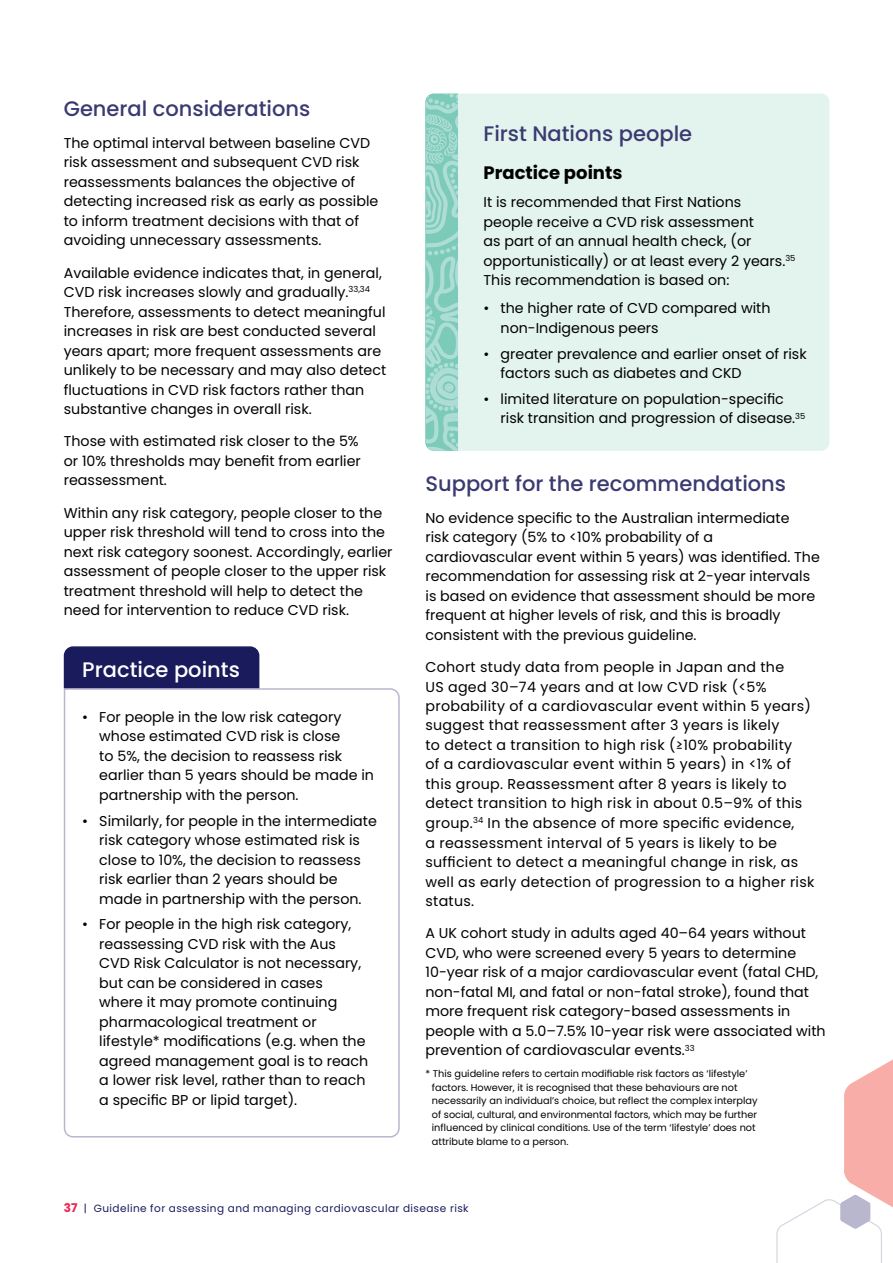
<style>
.page{position:relative;width:893px;height:1263px;background:#fff}
.page>*{position:absolute;margin:0;border:0;box-sizing:border-box;transform-origin:0 0}
.t1{font:500 21px "Poppins";color:#3b3a71}
.t2{font:500 21px "Poppins";color:#fff}
.t3{font:700 18px "Poppins";color:#000}
.t4{font:14.25px/19.5px "Poppins";color:#000}
.t5{font:14.25px/19.5px "Poppins";letter-spacing:.02em;color:#000}
.t6{font:10.5px "Poppins";letter-spacing:.04em;color:#191b5c}
.t7{font:9.75px/13.5px "Poppins";color:#000}
.s1{font-weight:700;font-size:12px;color:#ee2452}
</style>
<div class="page">
<div style="left:425px;top:94px;width:404px;height:357px;background:#e3f3ed;border-radius:9px"></div>
<svg style="left:425px;top:94px;width:33px;height:357px;background:#93d3c5"></svg>
<svg style="left:63px;top:688px;width:337px;height:450px"></svg>
<svg style="left:776px;top:1059px;width:117px;height:204px"></svg>
<div style="left:63px;top:646px;width:197px;height:43px;background:#191b5c"></div>
<h1 class="t1" style="left:64px;top:96px;width:248px">General considerations</h1>
<p class="t4" style="left:64px;top:133px;width:316px">The optimal interval between baseline CVD risk assessment and subsequent CVD risk reassessments balances the objective of detecting increased risk as early as possible to inform treatment decisions with that of avoiding unnecessary assessments.</p>
<p class="t4" style="left:64px;top:263px;width:324px">Available evidence indicates that, in general, CVD risk increases slowly and gradually.<sup>33,34<br></sup>Therefore, assessments to detect meaningful increases in risk are best conducted several years apart; more frequent assessments are unlikely to be necessary and may also detect fluctuations in CVD risk factors rather than substantive changes in overall risk.</p>
<p class="t4" style="left:64px;top:432px;width:299px">Those with estimated risk closer to the 5% or 10% thresholds may benefit from earlier reassessment.</p>
<p class="t4" style="left:64px;top:503px;width:330px">Within any risk category, people closer to the upper risk threshold will tend to cross into the next risk category soonest. Accordingly, earlier assessment of people closer to the upper risk treatment threshold will help to detect the need for intervention to reduce CVD risk.</p>
<h1 class="t2" style="left:82px;top:657px;width:159px">Practice points</h1>
<p class="t4" style="left:99px;top:707px;width:276px;text-indent:-17px">• For people in the low risk category whose estimated CVD risk is close<br>to 5%, the decision to reassess risk earlier than 5 years should be made in partnership with the person.</p>
<p class="t4" style="left:99px;top:811px;width:279px;text-indent:-17px">• Similarly, for people in the intermediate risk category whose estimated risk is close to 10%, the decision to reassess risk earlier than 2 years should be made in partnership with the person.</p>
<p class="t4" style="left:99px;top:915px;width:270px;text-indent:-17px">• For people in the high risk category, reassessing CVD risk with the Aus CVD Risk Calculator is not necessary, but can be considered in cases where it may promote continuing pharmacological treatment or lifestyle* modifications (e.g. when the agreed management goal is to reach a lower risk level, rather than to reach a specific BP or lipid target).</p>
<h1 class="t1" style="left:483px;top:122px;width:210px">First Nations people</h1>
<p class="t3" style="left:483px;top:162px;width:140px">Practice points</p>
<p class="t4" style="left:483px;top:192px;width:313px">It is recommended that First Nations<br>people receive a CVD risk assessment<br>as part of an annual health check, (or opportunistically) or at least every 2 years.<sup>35<br></sup>This recommendation is based on:</p>
<p class="t4" style="left:501px;top:298px;width:271px;text-indent:-17px">• the higher rate of CVD compared with non-Indigenous peers</p>
<p class="t4" style="left:501px;top:344px;width:308px;text-indent:-17px">• greater prevalence and earlier onset of risk factors such as diabetes and CKD</p>
<p class="t4" style="left:501px;top:389px;width:306px;text-indent:-17px">• limited literature on population-specific risk transition and progression of disease.<sup>35</sup></p>
<h1 class="t1" style="left:425px;top:471px;width:362px">Support for the recommendations</h1>
<p class="t4" style="left:425px;top:508px;width:396px">No evidence specific to the Australian intermediate<br>risk category (5% to &lt;10% probability of a cardiovascular event within 5 years) was identified. The recommendation for assessing risk at 2-year intervals is based on evidence that assessment should be more frequent at higher levels of risk, and this is broadly consistent with the previous guideline.</p>
<p class="t5" style="left:425px;top:657px;width:390px">Cohort study data from people in Japan and the<br>US aged 30–74 years and at low CVD risk (&lt;5% probability of a cardiovascular event within 5 years) suggest that reassessment after 3 years is likely<br>to detect a transition to high risk (≥10% probability<br>of a cardiovascular event within 5 years) in &lt;1% of this group. Reassessment after 8 years is likely to detect transition to high risk in about 0.5–9% of this group.<sup>34</sup> In the absence of more specific evidence,<br>a reassessment interval of 5 years is likely to be sufficient to detect a meaningful change in risk, as well as early detection of progression to a higher risk status.</p>
<p class="t4" style="left:425px;top:924px;width:402px">A UK cohort study in adults aged 40–64 years without CVD, who were screened every 5 years to determine 10-year risk of a major cardiovascular event (fatal CHD, non-fatal MI, and fatal or non-fatal stroke), found that more frequent risk category-based assessments in people with a 5.0–7.5% 10-year risk were associated with prevention of cardiovascular events.<sup>33</sup></p>
<p class="t7" style="left:432px;top:1067px;width:327px;text-indent:-6px">* This guideline refers to certain modifiable risk factors as ‘lifestyle’ factors. However, it is recognised that these behaviours are not necessarily an individual’s choice, but reflect the complex interplay of social, cultural, and environmental factors, which may be further influenced by clinical conditions. Use of the term ‘lifestyle’ does not attribute blame to a person.</p>
<p class="t6" style="left:64px;top:1202px;width:406px"><span class="s1">37</span> | Guideline for assessing and managing cardiovascular disease risk</p>
</div>
